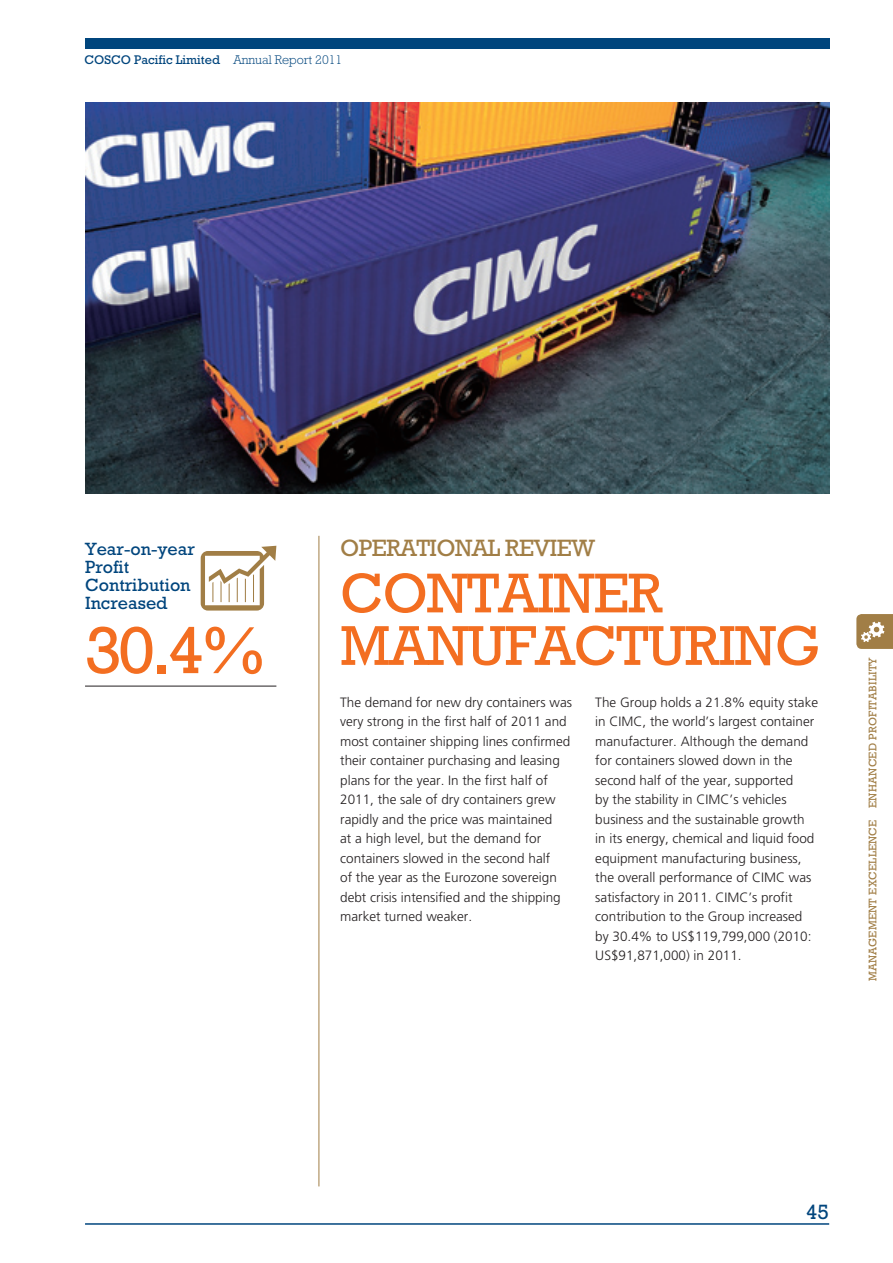
<style>
.page{position:relative;width:893px;height:1263px;background:#fff}
.page>*{position:absolute;margin:0;border:0;box-sizing:border-box;transform-origin:0 0}
.t1{font:67.5px "Rockwell";color:#f36e21}
.t2{font:57px/52.5px "Rockwell";letter-spacing:-.02em;color:#f36e21}
.t3{font:24px "Rockwell";color:#a17e46}
.t4{font:21px "Rockwell";color:#00457d}
.t5{font:18px/18px "Rockwell";color:#00457d}
.t6{font:300 13.5px/19.5px "Frutiger";color:#231f20}
.t7{font:12.75px "Rockwell";color:#00457d}
.t8{font:11.25px "Rockwell";letter-spacing:.025em;color:#a17e46}
.s1{font-weight:300}
</style>
<div class="page">
<img style="left:85px;top:102px;width:744px;height:391px">
<hr style="left:319px;top:536px;width:1px;height:650px;background:#a17e46">
<hr style="left:85px;top:686px;width:191px;height:1px;background:#231f20">
<svg style="left:201px;top:546px;width:75px;height:65px"></svg>
<div style="left:85px;top:38px;width:744px;height:11px;background:#00457d"></div>
<hr style="left:85px;top:1223px;width:744px;height:2px;background:#00457d">
<svg style="left:856px;top:614px;width:37px;height:35px"></svg>
<p class="t7" style="left:84px;top:52px;width:259px">COSCO Pacific Limited <span class="s1">Annual Report 2011</span></p>
<h3 class="t5" style="left:85px;top:540px;width:111px">Year-on-year</h3>
<h3 class="t3" style="left:340px;top:534px;width:16px">OPERATIONAL</h3>
<h3 class="t3" style="left:505px;top:534px;width:91px">REVIEW</h3>
<h3 class="t5" style="left:85px;top:558px;width:107px">Profit<br>Contribution<br>Increased</h3>
<h1 class="t1" style="left:85px;top:611px;width:183px">30.4%</h1>
<h2 class="t2" style="left:340px;top:566px;width:78px">CONTAINER<br>MAN</h2>
<h2 class="t2" style="left:467px;top:619px;width:355px">UFACTURING</h2>
<p class="t6" style="left:340px;top:692px;width:233px">The demand for new dry containers was very strong in the first half of 2011 and most container shipping lines confirmed their container purchasing and leasing plans for the year. In the first half of 2011, the sale of dry containers grew rapidly and the price was maintained<br>at a high level, but the demand for containers slowed in the second half<br>of the year as the Eurozone sovereign debt crisis intensified and the shipping market turned weaker.</p>
<p class="t6" style="left:595px;top:692px;width:224px">The Group holds a 21.8% equity stake in CIMC, the world’s largest container manufacturer. Although the demand for containers slowed down in the second half of the year, supported<br>by the stability in CIMC’s vehicles business and the sustainable growth in its energy, chemical and liquid food equipment manufacturing business, the overall performance of CIMC was satisfactory in 2011. CIMC’s profit contribution to the Group increased by 30.4% to US$119,799,000 (2010:<br>US$91,871,000) in 2011.</p>
<p class="t8" style="left:866px;top:981px;width:325px;rotate:-90deg">MANAGEMENT EXCELLENCEENHANCED PROFITABILITY</p>
<h3 class="t4" style="left:806px;top:1200px;width:12px">45</h3>
</div>
